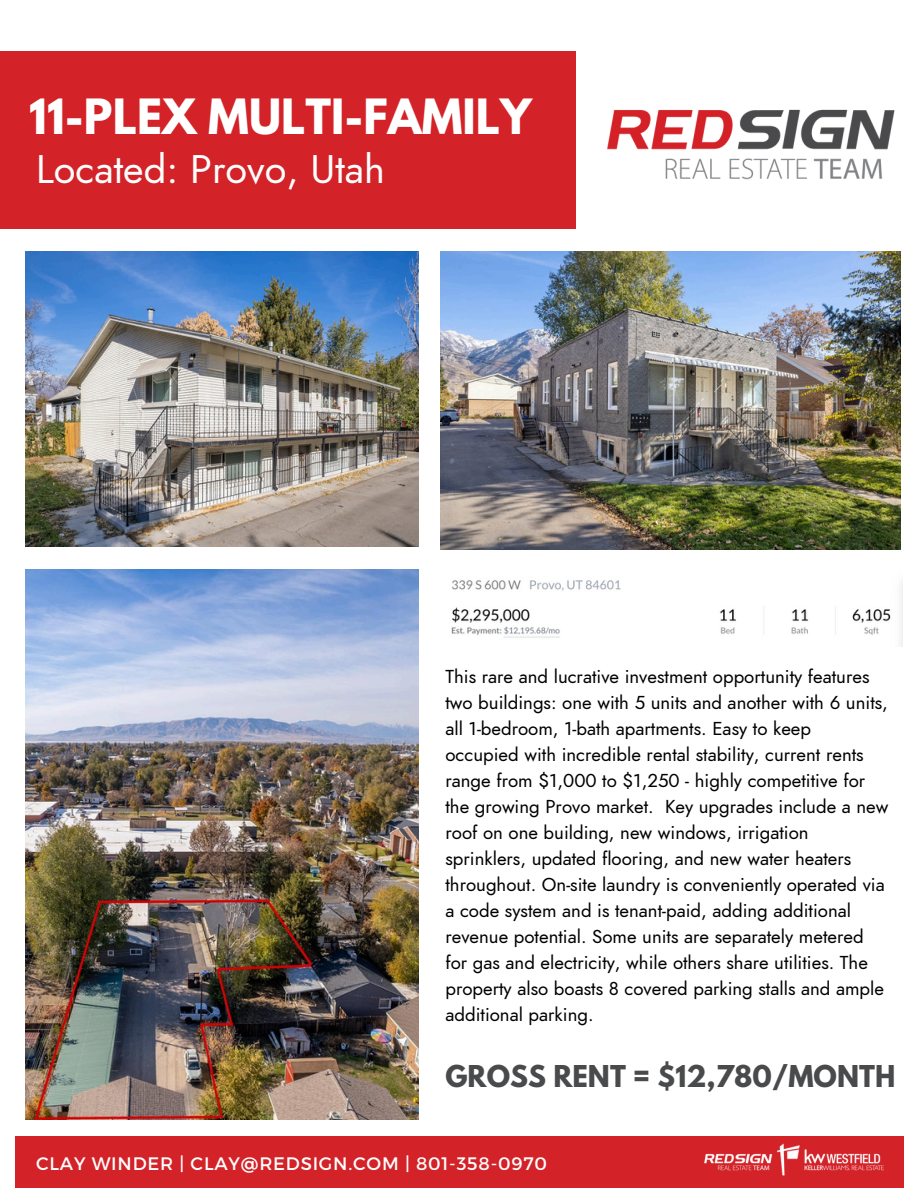
<style>
.page{position:relative;width:918px;height:1188px;background:#fff}
.page>*{position:absolute;margin:0;border:0;box-sizing:border-box;transform-origin:0 0}
.t1{font:700 43.05px "League Spartan";color:#fff}
.t2{font:italic 39.75px "Renner";color:#fefefe}
.t3{font:700 26.7px "League Spartan";color:#494a4c}
.t4{font:italic 18.6px/26px "Renner";color:#000}
.t5{font:18.15px "Montserrat";letter-spacing:.045em;color:#fefefe}
</style>
<div class="page">
<div style="left:15px;top:1137px;width:888px;height:51px;background:#d32228"></div>
<div style="left:0;top:52px;width:576px;height:177px;background:#d32228"></div>
<img style="left:607px;top:109px;width:288px;height:71px">
<img style="left:25px;top:252px;width:393px;height:295px">
<img style="left:440px;top:252px;width:460px;height:298px">
<img style="left:25px;top:569px;width:393px;height:550px">
<img style="left:704px;top:1143px;width:180px;height:33px">
<img style="left:451px;top:580px;width:452px;height:67px">
<p class="t1" style="left:29px;top:95px;width:504px">11-PLEX MULTI-FAMILY</p>
<p class="t2" style="left:36px;top:142px;width:351px">Located: Provo, Utah</p>
<h4 class="t4" style="left:445px;top:664px;width:444px">This rare and lucrative investment opportunity features two buildings: one with 5 units and another with 6 units, all 1-bedroom, 1-bath apartments. Easy to keep occupied with incredible rental stability, current rents range from $1,000 to $1,250 - highly competitive for the growing Provo market. Key upgrades include a new roof on one building, new windows, irrigation sprinklers, updated flooring, and new water heaters throughout. On-site laundry is conveniently operated via a code system and is tenant-paid, adding additional revenue potential. Some units are separately metered for gas and electricity, while others share utilities. The property also boasts 8 covered parking stalls and ample additional parking.</h4>
<p class="t3" style="left:445px;top:1063px;width:451px">GROSS RENT = $12,780/MONTH</p>
<h3 class="t5" style="left:36px;top:1151px;width:512px">CLAY WINDER | CLAY@REDSIGN.COM | 801-358-0970</h3>
</div>
